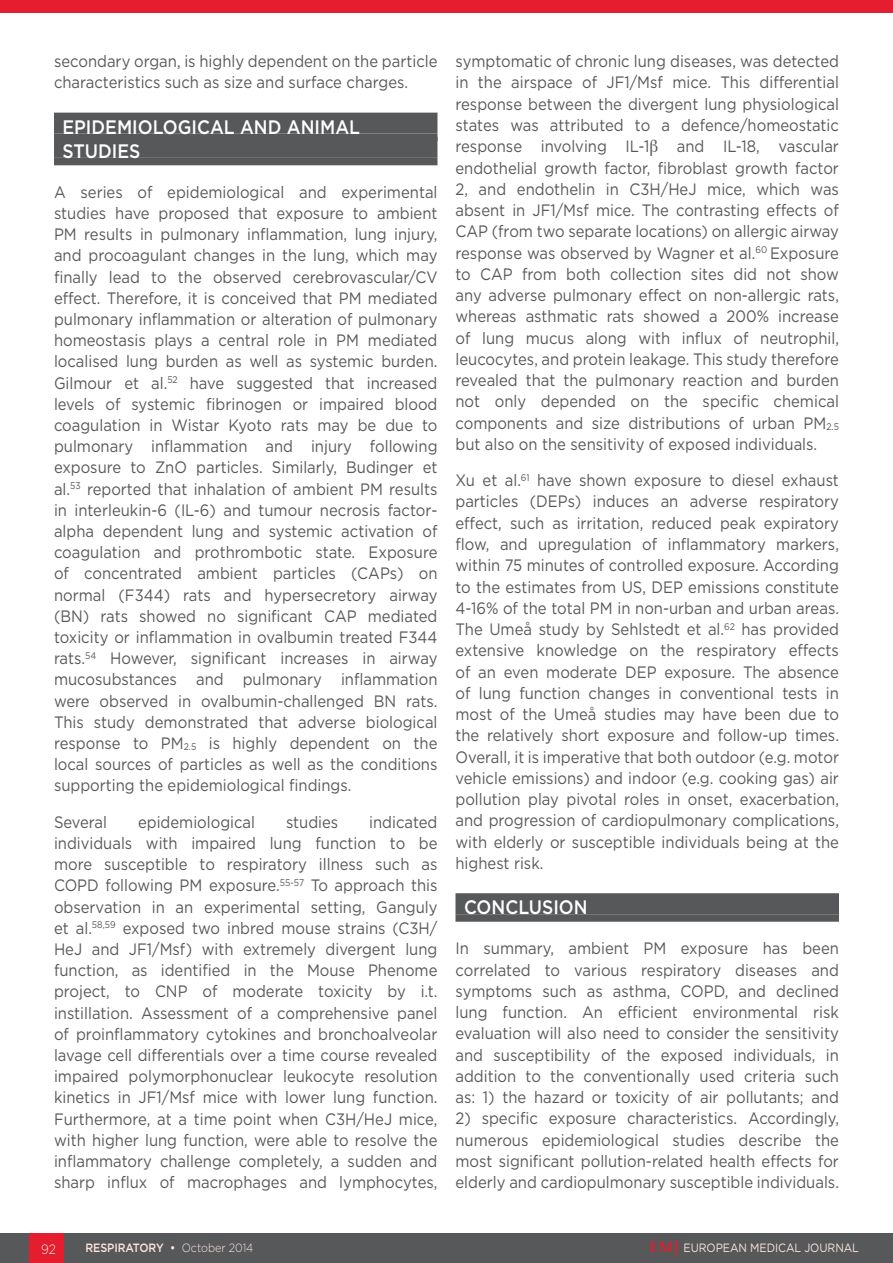
<style>
.page{position:relative;width:893px;height:1263px;background:#fff}
.page>*{position:absolute;margin:0;border:0;box-sizing:border-box;transform-origin:0 0}
.HEADING_1{font:500 19.5px "Gotham";color:#fff;scale:.9 1}
.TEXT_BODY{font:16.5px/21.1px "Gotham";color:#57585a;text-align:justify;scale:.9 1}
.t1{font:300 13.5px "Gotham";color:#fce7de;scale:.9 1}
.t2{font:12px "Gotham";letter-spacing:-.005em;color:#fce7de;scale:.9 1}
.t3{font:500 12px "Gotham";letter-spacing:-.005em;color:#fce7de;scale:.9 1}
.s1{font-size:9.6px}
.s2{font-weight:300}
.s3{font-family:"Palatino Linotype";font-weight:700;font-size:15px;color:#e41d2f}
</style>
<div class="page">
<div style="left:0;top:1233px;width:893px;height:30px;background:#57585a"></div>
<div style="left:30px;top:1233px;width:34px;height:30px;background:#e41d2f"></div>
<div style="left:54px;top:113px;width:383px;height:21px;background:#57585a"></div>
<div style="left:54px;top:134px;width:383px;height:7px;background:#57585a"></div>
<div style="left:54px;top:137px;width:383px;height:21px;background:#57585a"></div>
<div style="left:54px;top:158px;width:383px;height:7px;background:#57585a"></div>
<div style="left:455px;top:893px;width:384px;height:21px;background:#57585a"></div>
<div style="left:455px;top:914px;width:384px;height:8px;background:#57585a"></div>
<div style="left:0;top:0;width:893px;height:12px;background:#e41d2f"></div>
<p class="TEXT_BODY" style="left:54px;top:50px;width:428px">secondary organ, is highly dependent on the particle characteristics such as size and surface charges.</p>
<p class="HEADING_1" style="left:63px;top:114px;width:332px">EPIDEMIOLOGICAL AND ANIMAL</p>
<p class="HEADING_1" style="left:63px;top:138px;width:88px">STUDIES</p>
<p class="TEXT_BODY" style="left:54px;top:181px;width:428px">A series of epidemiological and experimental studies have proposed that exposure to ambient PM results in pulmonary inflammation, lung injury, and procoagulant changes in the lung, which may finally lead to the observed cerebrovascular/CV effect. Therefore, it is conceived that PM mediated pulmonary inflammation or alteration of pulmonary homeostasis plays a central role in PM mediated localised lung burden as well as systemic burden.<br>Gilmour et al.<sup>52</sup> have suggested that increased levels of systemic fibrinogen or impaired blood coagulation in Wistar Kyoto rats may be due to pulmonary inflammation and injury following exposure to ZnO particles. Similarly, Budinger et al.<sup>53</sup> reported that inhalation of ambient PM results in interleukin-6 (IL-6) and tumour necrosis factor&shy;alpha dependent lung and systemic activation of coagulation and prothrombotic state. Exposure of concentrated ambient particles (CAPs) on normal (F344) rats and hypersecretory airway (BN) rats showed no significant CAP mediated toxicity or inflammation in ovalbumin treated F344 rats.<sup>54</sup> However, significant increases in airway mucosubstances and pulmonary inflammation were observed in ovalbumin-challenged BN rats.<br>This study demonstrated that adverse biological response to PM<span class="s1">2.5</span> is highly dependent on the local sources of particles as well as the conditions supporting the epidemiological findings.</p>
<p class="TEXT_BODY" style="left:54px;top:811px;width:61px">Several</p>
<p class="TEXT_BODY" style="left:138px;top:811px;width:132px">epidemiological</p>
<p class="TEXT_BODY" style="left:286px;top:811px;width:60px">studies</p>
<p class="TEXT_BODY" style="left:54px;top:811px;width:428px;text-indent:315px">indicated individuals with impaired lung function to be more susceptible to respiratory illness such as COPD following PM exposure.<sup>55-57</sup> To approach this observation in an experimental setting, Ganguly et al.<sup>58,59</sup> exposed two inbred mouse strains (C3H/ HeJ and JF1/Msf) with extremely divergent lung function, as identified in the Mouse Phenome project, to CNP of moderate toxicity by i.t. instillation. Assessment of a comprehensive panel of proinflammatory cytokines and bronchoalveolar lavage cell differentials over a time course revealed impaired polymorphonuclear leukocyte resolution kinetics in JF1/Msf mice with lower lung function.<br>Furthermore, at a time point when C3H/HeJ mice, with higher lung function, were able to resolve the inflammatory challenge completely, a sudden and sharp influx of macrophages and lymphocytes,</p>
<p class="TEXT_BODY" style="left:455px;top:50px;width:428px">symptomatic of chronic lung diseases, was detected in the airspace of JF1/Msf mice. This differential response between the divergent lung physiological states was attributed to a defence/homeostatic response involving IL-1</p>
<p class="TEXT_BODY" style="left:455px;top:135px;width:428px;text-indent:221px">and IL-18, vascular endothelial growth factor, fibroblast growth factor 2, and endothelin in C3H/HeJ mice, which was absent in JF1/Msf mice. The contrasting effects of CAP (from two separate locations) on allergic airway response was observed by Wagner et al.<sup>60</sup> Exposure to CAP from both collection sites did not show any adverse pulmonary effect on non-allergic rats, whereas asthmatic rats showed a 200% increase of lung mucus along with influx of neutrophil, leucocytes, and protein leakage. This study therefore revealed that the pulmonary reaction and burden not only depended on the specific chemical components and size distributions of urban PM<span class="s1">2.5 </span>but also on the sensitivity of exposed individuals.</p>
<p class="TEXT_BODY" style="left:455px;top:469px;width:428px">Xu et al.<sup>61</sup> have shown exposure to diesel exhaust particles (DEPs) induces an adverse respiratory effect, such as irritation, reduced peak expiratory flow, and upregulation of inflammatory markers, within 75 minutes of controlled exposure. According to the estimates from US, DEP emissions constitute 4-16% of the total PM in non-urban and urban areas.<br>The Umeå study by Sehlstedt et al.<sup>62</sup> has provided extensive knowledge on the respiratory effects of an even moderate DEP exposure. The absence of lung function changes in conventional tests in most of the Umeå studies may have been due to the relatively short exposure and follow-up times.<br>Overall, it is imperative that both outdoor (e.g. motor vehicle emissions) and indoor (e.g. cooking gas) air pollution play pivotal roles in onset, exacerbation, and progression of cardiopulmonary complications, with elderly or susceptible individuals being at the highest risk.</p>
<p class="HEADING_1" style="left:464px;top:894px;width:139px">CONCLUSION</p>
<p class="TEXT_BODY" style="left:455px;top:937px;width:428px">In summary, ambient PM exposure has been correlated to various respiratory diseases and symptoms such as asthma, COPD, and declined lung function. An efficient environmental risk evaluation will also need to consider the sensitivity and susceptibility of the exposed individuals, in addition to the conventionally used criteria such as: 1) the hazard or toxicity of air pollutants; and</p>
<p class="TEXT_BODY" style="left:455px;top:1107px;width:428px">2) specific exposure characteristics. Accordingly, numerous epidemiological studies describe the most significant pollution-related health effects for elderly and cardiopulmonary susceptible individuals.</p>
<p class="t1" style="left:41px;top:1240px;width:18px">92</p>
<p class="t3" style="left:85px;top:1240px;width:188px">RESPIRATORY • <span class="s2">October 2014</span></p>
<p class="t2" style="left:650px;top:1240px;width:234px"><span class="s3">EMJ</span> EUROPEAN MEDICAL JOURNAL</p>
</div>
